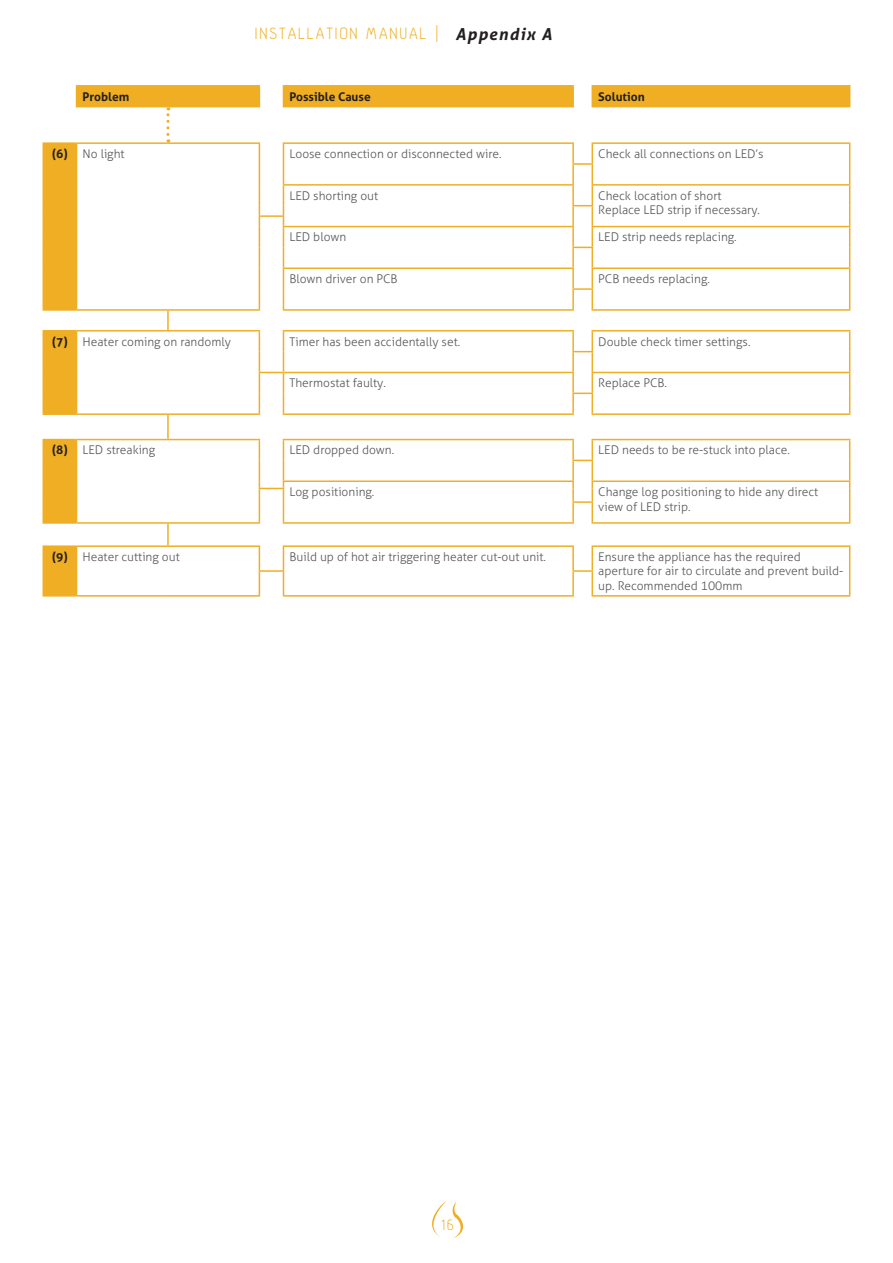
<style>
.page{position:relative;width:893px;height:1263px;background:#fff}
.page>*{position:absolute;margin:0;border:0;box-sizing:border-box;transform-origin:0 0}
.t1{font:300 18px "Hallosans";letter-spacing:.11em;color:#f0ae25}
.t2{font:300 16.5px "Hallosans";color:#f0ae25}
.Table__Grey_Light_L_9pt{font:300 12px/14.4px "Aller";color:#57585a}
.Table__Black_Bold_L_9pt{font:700 12px "Aller";color:#231f20}
.Table__Black_Bold_C_9pt{font:700 12px "Aller";color:#231f20}
.s1{font-family:"Aller";font-weight:700;font-style:italic;font-size:16.5px;color:#231f20}
</style>
<div class="page">
<svg style="left:432px;top:1202px;width:13px;height:36px"></svg>
<svg style="left:453px;top:1201px;width:10px;height:37px"></svg>
<svg style="left:43px;top:86px;width:807px;height:510px"></svg>
<hr style="left:76px;top:85px;width:92px;height:2px;background:#f0ae25">
<svg style="left:76px;top:87px;width:1px;height:19px"></svg>
<hr style="left:168px;top:85px;width:92px;height:2px;background:#f0ae25">
<svg style="left:259px;top:87px;width:1px;height:19px"></svg>
<hr style="left:283px;top:85px;width:291px;height:2px;background:#f0ae25">
<svg style="left:283px;top:87px;width:1px;height:19px"></svg>
<svg style="left:572px;top:87px;width:2px;height:19px"></svg>
<hr style="left:592px;top:85px;width:258px;height:2px;background:#f0ae25">
<svg style="left:592px;top:87px;width:1px;height:19px"></svg>
<svg style="left:849px;top:87px;width:1px;height:19px"></svg>
<hr style="left:76px;top:106px;width:92px;height:1px;background:#f0ae25">
<hr style="left:168px;top:106px;width:92px;height:1px;background:#f0ae25">
<hr style="left:283px;top:106px;width:291px;height:1px;background:#f0ae25">
<hr style="left:592px;top:106px;width:258px;height:1px;background:#f0ae25">
<svg style="left:43px;top:144px;width:1px;height:165px"></svg>
<svg style="left:76px;top:144px;width:1px;height:165px"></svg>
<hr style="left:283px;top:184px;width:291px;height:2px;background:#f0ae25">
<hr style="left:592px;top:184px;width:258px;height:2px;background:#f0ae25">
<hr style="left:283px;top:226px;width:291px;height:1px;background:#f0ae25">
<hr style="left:592px;top:226px;width:258px;height:1px;background:#f0ae25">
<svg style="left:259px;top:144px;width:1px;height:165px"></svg>
<hr style="left:283px;top:267px;width:291px;height:2px;background:#f0ae25">
<hr style="left:592px;top:267px;width:258px;height:2px;background:#f0ae25">
<svg style="left:283px;top:144px;width:1px;height:165px"></svg>
<svg style="left:849px;top:144px;width:1px;height:165px"></svg>
<hr style="left:43px;top:309px;width:34px;height:2px;background:#f0ae25">
<hr style="left:77px;top:309px;width:91px;height:2px;background:#f0ae25">
<hr style="left:168px;top:309px;width:92px;height:2px;background:#f0ae25">
<hr style="left:283px;top:309px;width:291px;height:2px;background:#f0ae25">
<hr style="left:592px;top:309px;width:258px;height:2px;background:#f0ae25">
<hr style="left:43px;top:330px;width:34px;height:1px;background:#f0ae25">
<hr style="left:77px;top:330px;width:91px;height:1px;background:#f0ae25">
<hr style="left:168px;top:330px;width:92px;height:1px;background:#f0ae25">
<svg style="left:43px;top:331px;width:1px;height:82px"></svg>
<svg style="left:76px;top:331px;width:1px;height:82px"></svg>
<hr style="left:283px;top:330px;width:291px;height:1px;background:#f0ae25">
<hr style="left:592px;top:330px;width:258px;height:1px;background:#f0ae25">
<hr style="left:283px;top:372px;width:291px;height:1px;background:#f0ae25">
<hr style="left:592px;top:372px;width:258px;height:1px;background:#f0ae25">
<svg style="left:849px;top:331px;width:1px;height:82px"></svg>
<hr style="left:43px;top:413px;width:34px;height:2px;background:#f0ae25">
<hr style="left:77px;top:413px;width:91px;height:2px;background:#f0ae25">
<hr style="left:168px;top:413px;width:92px;height:2px;background:#f0ae25">
<hr style="left:283px;top:413px;width:291px;height:2px;background:#f0ae25">
<hr style="left:592px;top:413px;width:258px;height:2px;background:#f0ae25">
<hr style="left:43px;top:439px;width:34px;height:1px;background:#f0ae25">
<hr style="left:77px;top:439px;width:91px;height:1px;background:#f0ae25">
<hr style="left:168px;top:439px;width:92px;height:1px;background:#f0ae25">
<svg style="left:43px;top:440px;width:1px;height:82px"></svg>
<svg style="left:76px;top:440px;width:1px;height:82px"></svg>
<hr style="left:283px;top:439px;width:291px;height:1px;background:#f0ae25">
<hr style="left:592px;top:439px;width:258px;height:1px;background:#f0ae25">
<hr style="left:283px;top:480px;width:291px;height:2px;background:#f0ae25">
<hr style="left:592px;top:480px;width:258px;height:2px;background:#f0ae25">
<svg style="left:849px;top:440px;width:1px;height:82px"></svg>
<hr style="left:43px;top:522px;width:34px;height:2px;background:#f0ae25">
<hr style="left:77px;top:522px;width:91px;height:2px;background:#f0ae25">
<hr style="left:168px;top:522px;width:92px;height:2px;background:#f0ae25">
<hr style="left:283px;top:522px;width:291px;height:2px;background:#f0ae25">
<hr style="left:592px;top:522px;width:258px;height:2px;background:#f0ae25">
<hr style="left:43px;top:545px;width:34px;height:2px;background:#f0ae25">
<hr style="left:77px;top:545px;width:91px;height:2px;background:#f0ae25">
<hr style="left:168px;top:545px;width:92px;height:2px;background:#f0ae25">
<hr style="left:283px;top:545px;width:291px;height:2px;background:#f0ae25">
<hr style="left:572px;top:547px;width:2px;height:23px;background:#f0ae25">
<hr style="left:592px;top:545px;width:258px;height:2px;background:#f0ae25">
<svg style="left:43px;top:547px;width:1px;height:48px"></svg>
<svg style="left:76px;top:547px;width:1px;height:48px"></svg>
<svg style="left:259px;top:547px;width:1px;height:48px"></svg>
<svg style="left:283px;top:547px;width:1px;height:48px"></svg>
<hr style="left:572px;top:572px;width:2px;height:23px;background:#f0ae25">
<svg style="left:592px;top:547px;width:1px;height:48px"></svg>
<svg style="left:849px;top:547px;width:1px;height:48px"></svg>
<hr style="left:43px;top:595px;width:34px;height:2px;background:#f0ae25">
<hr style="left:77px;top:595px;width:91px;height:2px;background:#f0ae25">
<hr style="left:168px;top:595px;width:92px;height:2px;background:#f0ae25">
<hr style="left:283px;top:595px;width:291px;height:2px;background:#f0ae25">
<hr style="left:592px;top:595px;width:258px;height:2px;background:#f0ae25">
<hr style="left:259px;top:215px;width:25px;height:2px;background:#f0ae25">
<svg style="left:259px;top:331px;width:25px;height:82px"></svg>
<svg style="left:259px;top:440px;width:25px;height:82px"></svg>
<hr style="left:259px;top:570px;width:25px;height:2px;background:#f0ae25">
<hr style="left:572px;top:570px;width:21px;height:2px;background:#f0ae25">
<svg style="left:572px;top:440px;width:21px;height:82px"></svg>
<svg style="left:572px;top:331px;width:21px;height:82px"></svg>
<svg style="left:572px;top:144px;width:21px;height:165px"></svg>
<hr style="left:572px;top:163px;width:21px;height:2px;background:#f0ae25">
<hr style="left:43px;top:142px;width:34px;height:2px;background:#f0ae25">
<hr style="left:77px;top:142px;width:91px;height:2px;background:#f0ae25">
<hr style="left:168px;top:142px;width:92px;height:2px;background:#f0ae25">
<hr style="left:283px;top:142px;width:291px;height:2px;background:#f0ae25">
<hr style="left:592px;top:142px;width:258px;height:2px;background:#f0ae25">
<svg style="left:167px;top:311px;width:2px;height:19px"></svg>
<hr style="left:167px;top:415px;width:2px;height:24px;background:#f0ae25">
<hr style="left:167px;top:524px;width:2px;height:21px;background:#f0ae25">
<svg style="left:166px;top:107px;width:3px;height:35px"></svg>
<h1 class="t1" style="left:255px;top:24px;width:298px">INSTALLATION MANUAL | <span class="s1">Appendix A</span></h1>
<p class="Table__Black_Bold_L_9pt" style="left:83px;top:89px;width:48px">Problem</p>
<p class="Table__Black_Bold_L_9pt" style="left:289px;top:89px;width:83px">Possible Cause</p>
<p class="Table__Black_Bold_L_9pt" style="left:598px;top:89px;width:48px">Solution</p>
<p class="Table__Black_Bold_C_9pt" style="left:52px;top:146px;width:17px">(6)</p>
<p class="Table__Grey_Light_L_9pt" style="left:83px;top:147px;width:44px">No light</p>
<p class="Table__Grey_Light_L_9pt" style="left:289px;top:147px;width:214px">Loose connection or disconnected wire.</p>
<p class="Table__Grey_Light_L_9pt" style="left:598px;top:147px;width:167px">Check all connections on LED’s</p>
<p class="Table__Grey_Light_L_9pt" style="left:289px;top:188px;width:90px">LED shorting out</p>
<p class="Table__Grey_Light_L_9pt" style="left:598px;top:188px;width:125px">Check location of short</p>
<p class="Table__Grey_Light_L_9pt" style="left:598px;top:203px;width:163px">Replace LED strip if necessary.</p>
<p class="Table__Grey_Light_L_9pt" style="left:289px;top:230px;width:58px">LED blown</p>
<p class="Table__Grey_Light_L_9pt" style="left:598px;top:230px;width:140px">LED strip needs replacing.</p>
<p class="Table__Grey_Light_L_9pt" style="left:289px;top:272px;width:110px">Blown driver on PCB</p>
<p class="Table__Grey_Light_L_9pt" style="left:598px;top:272px;width:113px">PCB needs replacing.</p>
<p class="Table__Black_Bold_C_9pt" style="left:52px;top:334px;width:17px">(7)</p>
<p class="Table__Grey_Light_L_9pt" style="left:83px;top:334px;width:150px">Heater coming on randomly</p>
<p class="Table__Grey_Light_L_9pt" style="left:289px;top:334px;width:172px">Timer has been accidentally set.</p>
<p class="Table__Grey_Light_L_9pt" style="left:598px;top:334px;width:154px">Double check timer settings.</p>
<p class="Table__Grey_Light_L_9pt" style="left:289px;top:376px;width:98px">Thermostat faulty.</p>
<p class="Table__Grey_Light_L_9pt" style="left:598px;top:376px;width:70px">Replace PCB.</p>
<p class="Table__Black_Bold_C_9pt" style="left:52px;top:443px;width:17px">(8)</p>
<p class="Table__Grey_Light_L_9pt" style="left:83px;top:443px;width:74px">LED streaking</p>
<p class="Table__Grey_Light_L_9pt" style="left:289px;top:443px;width:106px">LED dropped down.</p>
<p class="Table__Grey_Light_L_9pt" style="left:598px;top:443px;width:193px">LED needs to be re-stuck into place.</p>
<p class="Table__Grey_Light_L_9pt" style="left:289px;top:485px;width:86px">Log positioning.</p>
<p class="Table__Grey_Light_L_9pt" style="left:598px;top:485px;width:221px">Change log positioning to hide any direct view of LED strip.</p>
<p class="Table__Black_Bold_C_9pt" style="left:52px;top:549px;width:17px">(9)</p>
<p class="Table__Grey_Light_L_9pt" style="left:83px;top:550px;width:99px">Heater cutting out</p>
<p class="Table__Grey_Light_L_9pt" style="left:289px;top:550px;width:258px">Build up of hot air triggering heater cut-out unit.</p>
<p class="Table__Grey_Light_L_9pt" style="left:598px;top:550px;width:247px">Ensure the appliance has the required aperture for air to circulate and prevent build&shy;up. Recommended 100mm</p>
<h2 class="t2" style="left:441px;top:1216px;width:14px">16</h2>
</div>
